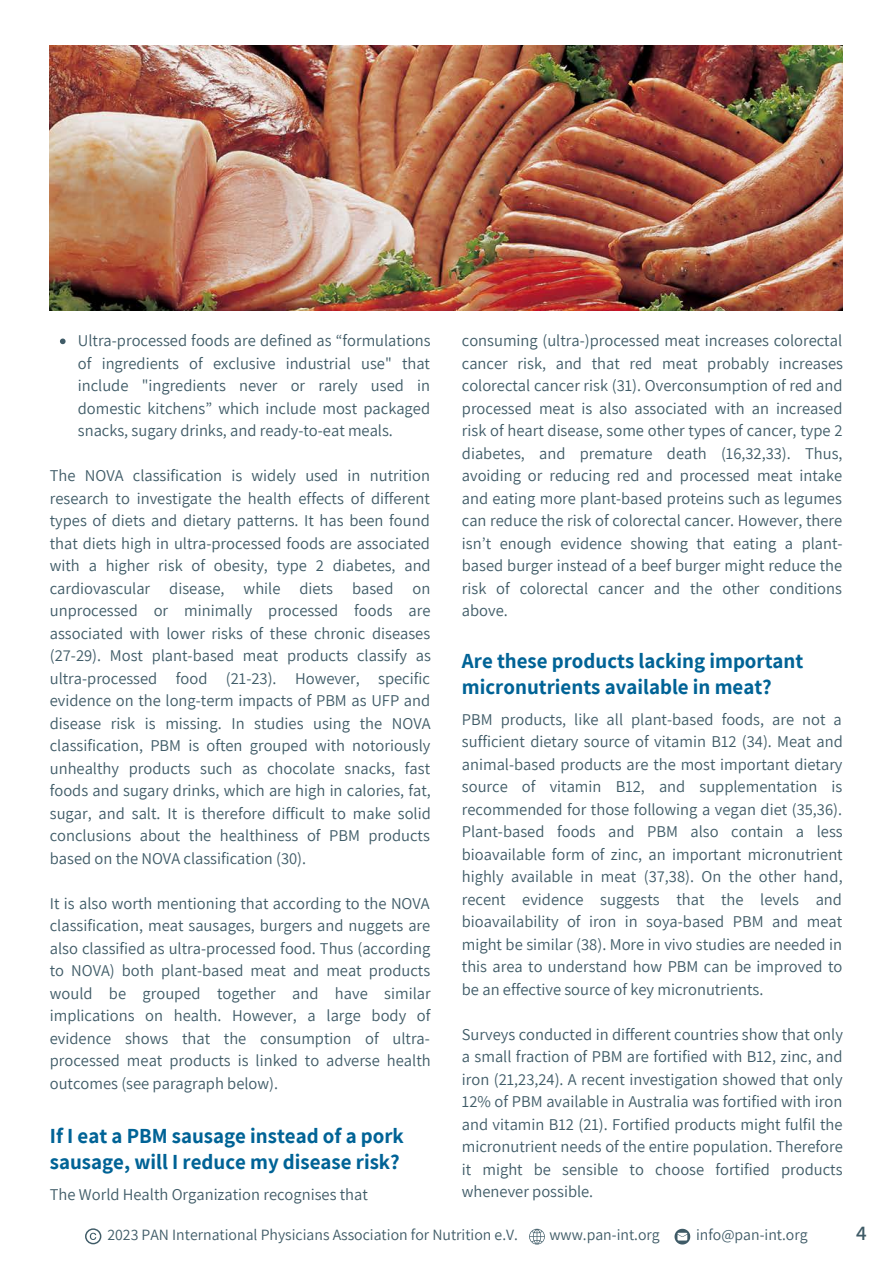
<style>
.page{position:relative;width:893px;height:1264px;background:#fff}
.page>*{position:absolute;margin:0;border:0;box-sizing:border-box;transform-origin:0 0}
.t1{font:700 21px/25.8px "Assistant";color:#006396}
.t2{font:600 21px "Assistant";color:#3f5b67}
.t3{font:16.5px/22.5px "Assistant";color:#3f5b67;text-align:justify}
.t4{font:15.75px "Assistant";color:#3f5b67}
</style>
<div class="page">
<svg style="left:85px;top:1228px;width:16px;height:16px"></svg>
<svg style="left:529px;top:1228px;width:16px;height:16px"></svg>
<svg style="left:674px;top:1228px;width:16px;height:16px"></svg>
<svg style="left:60px;top:338px;width:6px;height:6px"></svg>
<img style="left:50px;top:45px;width:792px;height:265px">
<p class="t3" style="left:78px;top:329px;width:354px">Ultra-processed foods are defined as “formulations of ingredients of exclusive industrial use" that include "ingredients never or rarely used in domestic kitchens” which include most packaged snacks, sugary drinks, and ready-to-eat meals.</p>
<p class="t3" style="left:50px;top:464px;width:382px">The NOVA classification is widely used in nutrition research to investigate the health effects of different types of diets and dietary patterns. It has been found that diets high in ultra-processed foods are associated with a higher risk of obesity, type 2 diabetes, and cardiovascular disease, while diets based on unprocessed or minimally processed foods are associated with lower risks of these chronic diseases (27-29). Most plant-based meat products classify as ultra-processed food (21-23). However, specific evidence on the long-term impacts of PBM as UFP and disease risk is missing. In studies using the NOVA classification, PBM is often grouped with notoriously unhealthy products such as chocolate snacks, fast foods and sugary drinks, which are high in calories, fat, sugar, and salt. It is therefore difficult to make solid conclusions about the healthiness of PBM products based on the NOVA classification (30).</p>
<p class="t3" style="left:50px;top:891px;width:382px">It is also worth mentioning that according to the NOVA classification, meat sausages, burgers and nuggets are also classified as ultra-processed food. Thus (according to NOVA) both plant-based meat and meat products would be grouped together and have similar implications on health. However, a large body of evidence shows that the consumption of ultra&shy;processed meat products is linked to adverse health outcomes (see paragraph below).</p>
<p class="t1" style="left:50px;top:1122px;width:355px">If I eat a PBM sausage instead of a pork sausage, will I reduce my disease risk?</p>
<p class="t3" style="left:50px;top:1182px;width:319px">The World Health Organization recognises that</p>
<p class="t3" style="left:462px;top:329px;width:382px">consuming (ultra-)processed meat increases colorectal cancer risk, and that red meat probably increases colorectal cancer risk (31). Overconsumption of red and processed meat is also associated with an increased risk of heart disease, some other types of cancer, type 2 diabetes, and premature death (16,32,33). Thus, avoiding or reducing red and processed meat intake and eating more plant-based proteins such as legumes can reduce the risk of colorectal cancer. However, there isn’t enough evidence showing that eating a plant&shy;based burger instead of a beef burger might reduce the risk of colorectal cancer and the other conditions above.</p>
<p class="t1" style="left:462px;top:647px;width:343px">Are these products lacking important micronutrients available in meat?</p>
<p class="t3" style="left:462px;top:707px;width:382px">PBM products, like all plant-based foods, are not a sufficient dietary source of vitamin B12 (34). Meat and animal-based products are the most important dietary source of vitamin B12, and supplementation is recommended for those following a vegan diet (35,36).<br>Plant-based foods and PBM also contain a less bioavailable form of zinc, an important micronutrient highly available in meat (37,38). On the other hand, recent evidence suggests that the levels and bioavailability of iron in soya-based PBM and meat might be similar (38). More in vivo studies are needed in this area to understand how PBM can be improved to be an effective source of key micronutrients.</p>
<p class="t3" style="left:462px;top:1022px;width:382px">Surveys conducted in different countries show that only a small fraction of PBM are fortified with B12, zinc, and iron (21,23,24). A recent investigation showed that only 12% of PBM available in Australia was fortified with iron and vitamin B12 (21). Fortified products might fulfil the micronutrient needs of the entire population. Therefore it might be sensible to choose fortified products whenever possible.</p>
<p class="t4" style="left:107px;top:1223px;width:412px">2023 PAN International Physicians Association for Nutrition e.V.</p>
<p class="t4" style="left:549px;top:1223px;width:112px">www.pan-int.org</p>
<p class="t4" style="left:696px;top:1223px;width:113px">info@pan-int.org</p>
<p class="t2" style="left:856px;top:1218px;width:12px">4</p>
</div>
